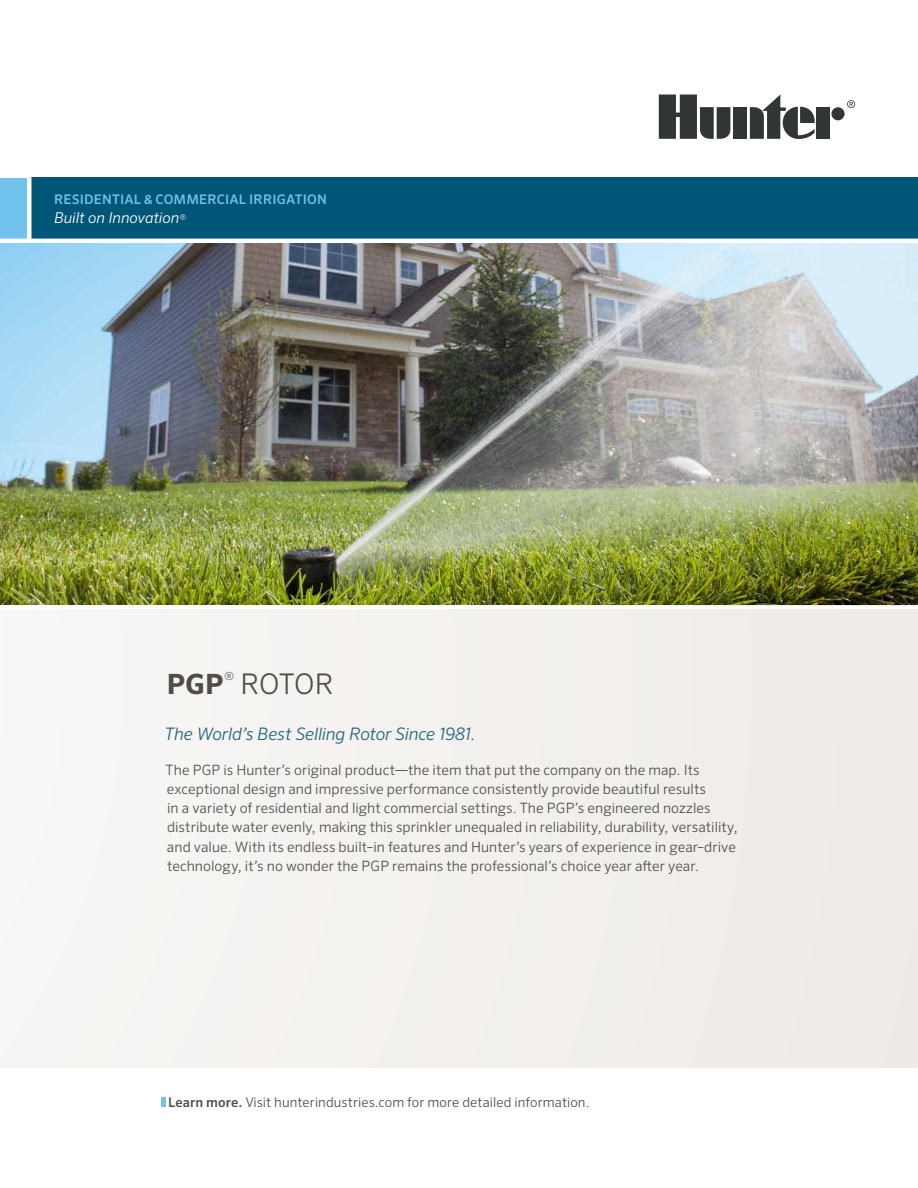
<style>
.page{position:relative;width:918px;height:1188px;background:#fff}
.page>*{position:absolute;margin:0;border:0;box-sizing:border-box;transform-origin:0 0}
.t1{font:300 28.5px "Sero Pro";letter-spacing:-.02em;color:#504d49}
.t2{font:700 27.9px "Sero Pro";color:#504d49}
.t3{font:italic 300 17.25px "Sero Pro";letter-spacing:-.01em;color:#20607e}
.t4{font:italic 300 15px "Sero Pro";color:#fff}
.t5{font:300 14.25px/19px "Sero Pro";letter-spacing:.005em;color:#504d49}
.t6{font:300 13.5px "Sero Pro";letter-spacing:.005em;color:#504d49}
.t7{font:500 13.2px "Sero Pro";letter-spacing:.015em;color:#71c3ed}
.t8{font:300 11.1px "Sero Pro";color:#504d49}
.s1{font-style:normal;font-size:12px}
.s2{font-weight:500}
</style>
<div class="page">
<div style="left:29px;top:178px;width:889px;height:61px;background:#005676"></div>
<div style="left:0;top:178px;width:29px;height:61px;background:#71c3ed"></div>
<svg style="left:847px;top:100px;width:8px;height:8px"></svg>
<div style="left:733px;top:107px;width:14px;height:32px;background:#323535"></div>
<div style="left:831px;top:107px;width:14px;height:13px;background:#323535;border-radius:50%"></div>
<div style="left:817px;top:107px;width:13px;height:32px;background:#323535"></div>
<svg style="left:750px;top:95px;width:65px;height:44px"></svg>
<svg style="left:659px;top:95px;width:71px;height:44px"></svg>
<div style="left:27px;top:177px;width:5px;height:65px;background:#fff"></div>
<div style="left:0;top:610px;width:918px;height:457px;background:#f3f1ee"></div>
<img style="left:0;top:243px;width:918px;height:362px">
<hr style="left:161px;top:1097px;width:4px;height:10px;background:#71c3ed">
<p class="t7" style="left:54px;top:191px;width:274px">RESIDENTIAL &amp; COMMERCIAL IRRIGATION</p>
<p class="t4" style="left:54px;top:208px;width:134px">Built on Innovation<span class="s1">®</span></p>
<h2 class="t2" style="left:167px;top:667px;width:58px">PGP</h2>
<p class="t8" style="left:224px;top:670px;width:11px">®</p>
<h1 class="t1" style="left:240px;top:667px;width:95px">ROTOR</h1>
<p class="t3" style="left:165px;top:723px;width:313px">The World’s Best Selling Rotor Since 1981.</p>
<p class="t5" style="left:166px;top:760px;width:574px">The PGP is Hunter’s original product—the item that put the company on the map. Its exceptional design and impressive performance consistently provide beautiful results<br>in a variety of residential and light commercial settings. The PGP’s engineered nozzles distribute water evenly, making this sprinkler unequaled in reliability, durability, versatility, and value. With its endless built–in features and Hunter’s years of experience in gear–drive technology, it’s no wonder the PGP remains the professional’s choice year after year.</p>
<p class="t6" style="left:168px;top:1094px;width:423px"><span class="s2">Learn more.</span> Visit hunterindustries.com for more detailed information.</p>
</div>
